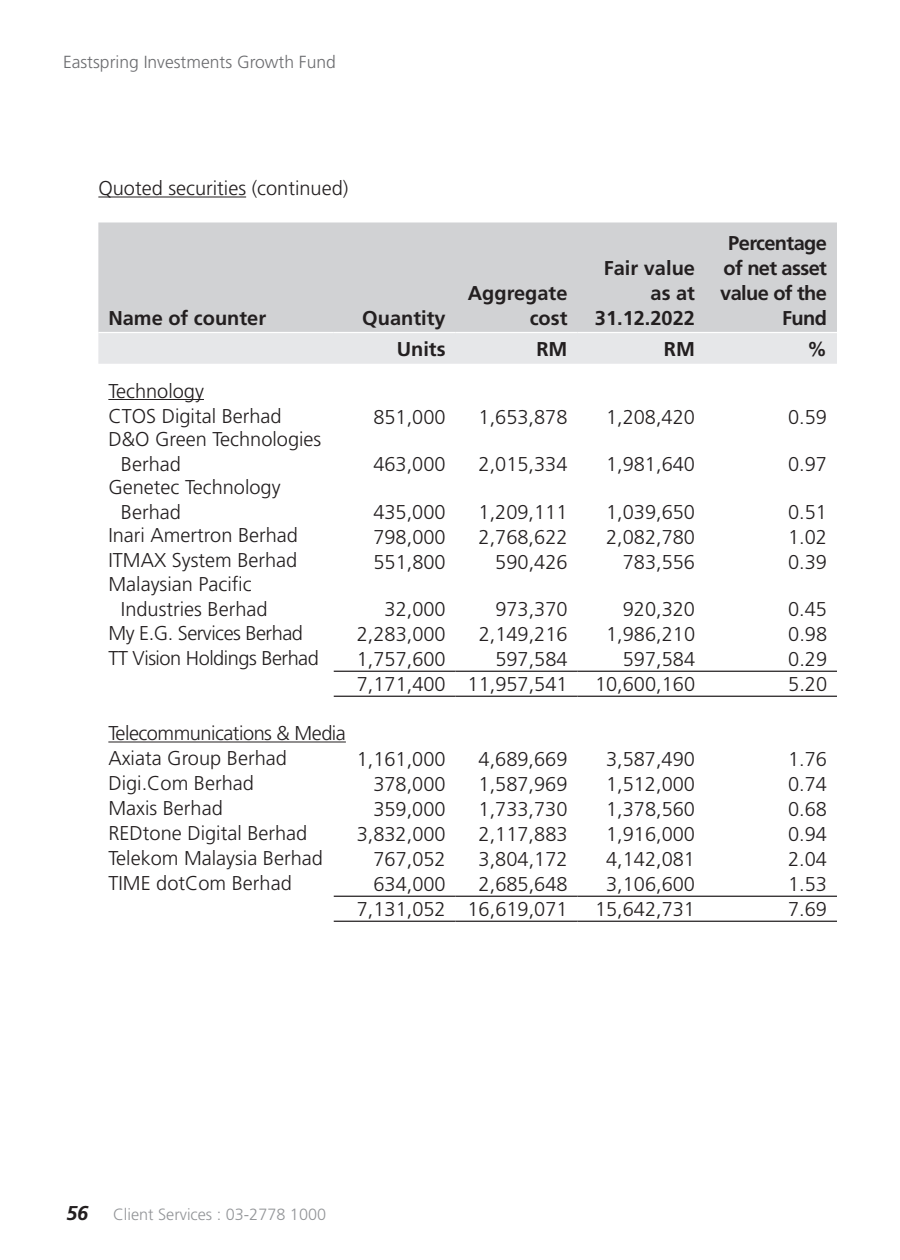
<style>
.page{position:relative;width:900px;height:1260px;background:#fff}
.page>*{position:absolute;margin:0;border:0;box-sizing:border-box;transform-origin:0 0}
.t1{font:300 20px/25px "Frutiger LT Std";color:#231f20}
.t2{font:300 20px/25px "Frutiger LT Std";letter-spacing:-.025em;color:#231f20}
.t3{font:700 20px/25px "Frutiger LT Std";color:#231f20;text-align:right}
.t4{font:700 20px/25px "Frutiger LT Std";letter-spacing:-.03em;color:#231f20;text-align:right}
.t5{font:300 17.5px "Frutiger LT Std";color:#6c6d70}
.t6{font:300 16.25px "Frutiger LT Std";color:#939598}
.s1{font-weight:700;font-style:italic;font-size:20px;color:#231f20}
</style>
<div class="page">
<hr style="left:98px;top:196px;width:148px;height:1px;background:#231f20">
<div style="left:98px;top:222px;width:739px;height:110px;background:#d1d2d4"></div>
<div style="left:98px;top:333px;width:739px;height:31px;background:#e6e7e9"></div>
<hr style="left:334px;top:696px;width:122px;height:1px;background:#231f20">
<hr style="left:456px;top:696px;width:122px;height:1px;background:#231f20">
<hr style="left:578px;top:696px;width:127px;height:1px;background:#231f20">
<hr style="left:705px;top:696px;width:132px;height:1px;background:#231f20">
<hr style="left:334px;top:921px;width:122px;height:1px;background:#231f20">
<hr style="left:456px;top:921px;width:122px;height:1px;background:#231f20">
<hr style="left:578px;top:921px;width:127px;height:1px;background:#231f20">
<hr style="left:705px;top:921px;width:132px;height:1px;background:#231f20">
<hr style="left:334px;top:671px;width:122px;height:1px;background:#231f20">
<hr style="left:456px;top:671px;width:122px;height:1px;background:#231f20">
<hr style="left:578px;top:671px;width:127px;height:1px;background:#231f20">
<hr style="left:705px;top:671px;width:132px;height:1px;background:#231f20">
<hr style="left:334px;top:896px;width:122px;height:1px;background:#231f20">
<hr style="left:456px;top:896px;width:122px;height:1px;background:#231f20">
<hr style="left:578px;top:896px;width:127px;height:1px;background:#231f20">
<hr style="left:705px;top:896px;width:132px;height:1px;background:#231f20">
<hr style="left:108px;top:399px;width:96px;height:1px;background:#231f20">
<hr style="left:108px;top:741px;width:238px;height:1px;background:#231f20">
<p class="t5" style="left:63px;top:52px;width:274px">Eastspring Investments Growth Fund</p>
<p class="t1" style="left:98px;top:176px;width:252px">Quoted securities (continued)</p>
<p class="t3" style="left:108px;top:306px;width:159px">Name of counter</p>
<p class="t3" style="left:362px;top:306px;width:85px">Quantity</p>
<p class="t3" style="left:468px;top:281px;width:101px">Aggregate cost</p>
<p class="t3" style="left:595px;top:256px;width:102px">Fair value as at<br>31.12.2022</p>
<p class="t4" style="left:720px;top:231px;width:108px">Percentage of net asset value of the<br>Fund</p>
<p class="t1" style="left:108px;top:378px;width:175px">Technology<br>CTOS Digital Berhad</p>
<p class="t1" style="left:121px;top:427px;width:202px;text-indent:-12px">D&amp;O Green Technologies<br>Berhad</p>
<p class="t1" style="left:121px;top:475px;width:161px;text-indent:-12px">Genetec Technology<br>Berhad</p>
<p class="t3" style="left:397px;top:336px;width:50px">Units</p>
<p class="t3" style="left:536px;top:336px;width:33px">RM</p>
<p class="t3" style="left:664px;top:336px;width:33px">RM</p>
<p class="t3" style="left:807px;top:336px;width:21px">%</p>
<p class="t1" style="left:373px;top:405px;width:74px">851,000</p>
<p class="t1" style="left:479px;top:405px;width:90px">1,653,878</p>
<p class="t1" style="left:606px;top:405px;width:90px">1,208,420</p>
<p class="t1" style="left:788px;top:405px;width:40px">0.59</p>
<p class="t1" style="left:373px;top:452px;width:74px">463,000</p>
<p class="t1" style="left:479px;top:452px;width:90px">2,015,334</p>
<p class="t1" style="left:606px;top:452px;width:90px">1,981,640</p>
<p class="t1" style="left:788px;top:452px;width:40px">0.97</p>
<p class="t1" style="left:373px;top:500px;width:74px">435,000</p>
<p class="t1" style="left:479px;top:500px;width:90px">1,209,111</p>
<p class="t1" style="left:606px;top:500px;width:90px">1,039,650</p>
<p class="t1" style="left:788px;top:500px;width:40px">0.51</p>
<p class="t1" style="left:108px;top:523px;width:191px">Inari Amertron Berhad</p>
<p class="t1" style="left:373px;top:525px;width:74px">798,000</p>
<p class="t1" style="left:479px;top:525px;width:90px">2,768,622</p>
<p class="t1" style="left:606px;top:525px;width:90px">2,082,780</p>
<p class="t1" style="left:788px;top:525px;width:40px">1.02</p>
<p class="t1" style="left:108px;top:548px;width:190px">ITMAX System Berhad</p>
<p class="t1" style="left:373px;top:550px;width:74px">551,800</p>
<p class="t1" style="left:495px;top:550px;width:74px">590,426</p>
<p class="t1" style="left:623px;top:550px;width:74px">783,556</p>
<p class="t1" style="left:788px;top:550px;width:40px">0.39</p>
<p class="t1" style="left:121px;top:572px;width:148px;text-indent:-12px">Malaysian Pacific<br>Industries Berhad</p>
<p class="t1" style="left:385px;top:597px;width:63px">32,000</p>
<p class="t1" style="left:495px;top:597px;width:74px">973,370</p>
<p class="t1" style="left:623px;top:597px;width:74px">920,320</p>
<p class="t1" style="left:788px;top:597px;width:40px">0.45</p>
<p class="t2" style="left:108px;top:621px;width:196px">My E.G. Services Berhad</p>
<p class="t1" style="left:357px;top:622px;width:90px">2,283,000</p>
<p class="t1" style="left:479px;top:622px;width:90px">2,149,216</p>
<p class="t1" style="left:606px;top:622px;width:90px">1,986,210</p>
<p class="t1" style="left:788px;top:622px;width:40px">0.98</p>
<p class="t2" style="left:109px;top:646px;width:212px">TT Vision Holdings Berhad</p>
<p class="t1" style="left:357px;top:647px;width:90px">1,757,600</p>
<p class="t1" style="left:495px;top:647px;width:74px">597,584</p>
<p class="t1" style="left:623px;top:647px;width:74px">597,584</p>
<p class="t1" style="left:788px;top:647px;width:40px">0.29</p>
<p class="t1" style="left:357px;top:672px;width:212px">7,171,400 11,957,541</p>
<p class="t1" style="left:595px;top:672px;width:102px">10,600,160</p>
<p class="t1" style="left:788px;top:672px;width:40px">5.20</p>
<p class="t2" style="left:108px;top:721px;width:239px">Telecommunications &amp; Media<br>Axiata Group Berhad</p>
<p class="t1" style="left:357px;top:747px;width:90px">1,161,000</p>
<p class="t1" style="left:479px;top:747px;width:90px">4,689,669</p>
<p class="t1" style="left:606px;top:747px;width:90px">3,587,490</p>
<p class="t1" style="left:788px;top:747px;width:40px">1.76</p>
<p class="t1" style="left:108px;top:771px;width:147px">Digi.Com Berhad</p>
<p class="t1" style="left:373px;top:772px;width:74px">378,000</p>
<p class="t1" style="left:479px;top:772px;width:90px">1,587,969</p>
<p class="t1" style="left:606px;top:772px;width:90px">1,512,000</p>
<p class="t1" style="left:788px;top:772px;width:40px">0.74</p>
<p class="t1" style="left:108px;top:796px;width:116px">Maxis Berhad</p>
<p class="t1" style="left:373px;top:797px;width:74px">359,000</p>
<p class="t1" style="left:479px;top:797px;width:90px">1,733,730</p>
<p class="t1" style="left:606px;top:797px;width:90px">1,378,560</p>
<p class="t1" style="left:788px;top:797px;width:40px">0.68</p>
<p class="t1" style="left:108px;top:821px;width:200px">REDtone Digital Berhad</p>
<p class="t1" style="left:357px;top:822px;width:90px">3,832,000</p>
<p class="t1" style="left:479px;top:822px;width:90px">2,117,883</p>
<p class="t1" style="left:606px;top:822px;width:90px">1,916,000</p>
<p class="t1" style="left:788px;top:822px;width:40px">0.94</p>
<p class="t1" style="left:108px;top:846px;width:216px">Telekom Malaysia Berhad</p>
<p class="t1" style="left:373px;top:847px;width:74px">767,052</p>
<p class="t1" style="left:479px;top:847px;width:90px">3,804,172</p>
<p class="t1" style="left:606px;top:847px;width:90px">4,142,081</p>
<p class="t1" style="left:788px;top:847px;width:40px">2.04</p>
<p class="t1" style="left:108px;top:871px;width:185px">TIME dotCom Berhad</p>
<p class="t1" style="left:373px;top:872px;width:74px">634,000</p>
<p class="t1" style="left:479px;top:872px;width:90px">2,685,648</p>
<p class="t1" style="left:606px;top:872px;width:90px">3,106,600</p>
<p class="t1" style="left:788px;top:872px;width:40px">1.53</p>
<p class="t1" style="left:357px;top:897px;width:212px">7,131,052 16,619,071</p>
<p class="t1" style="left:595px;top:897px;width:102px">15,642,731</p>
<p class="t1" style="left:788px;top:897px;width:40px">7.69</p>
<p class="t6" style="left:66px;top:1205px;width:262px"><span class="s1">56</span> Client Services : 03-2778 1000</p>
</div>
